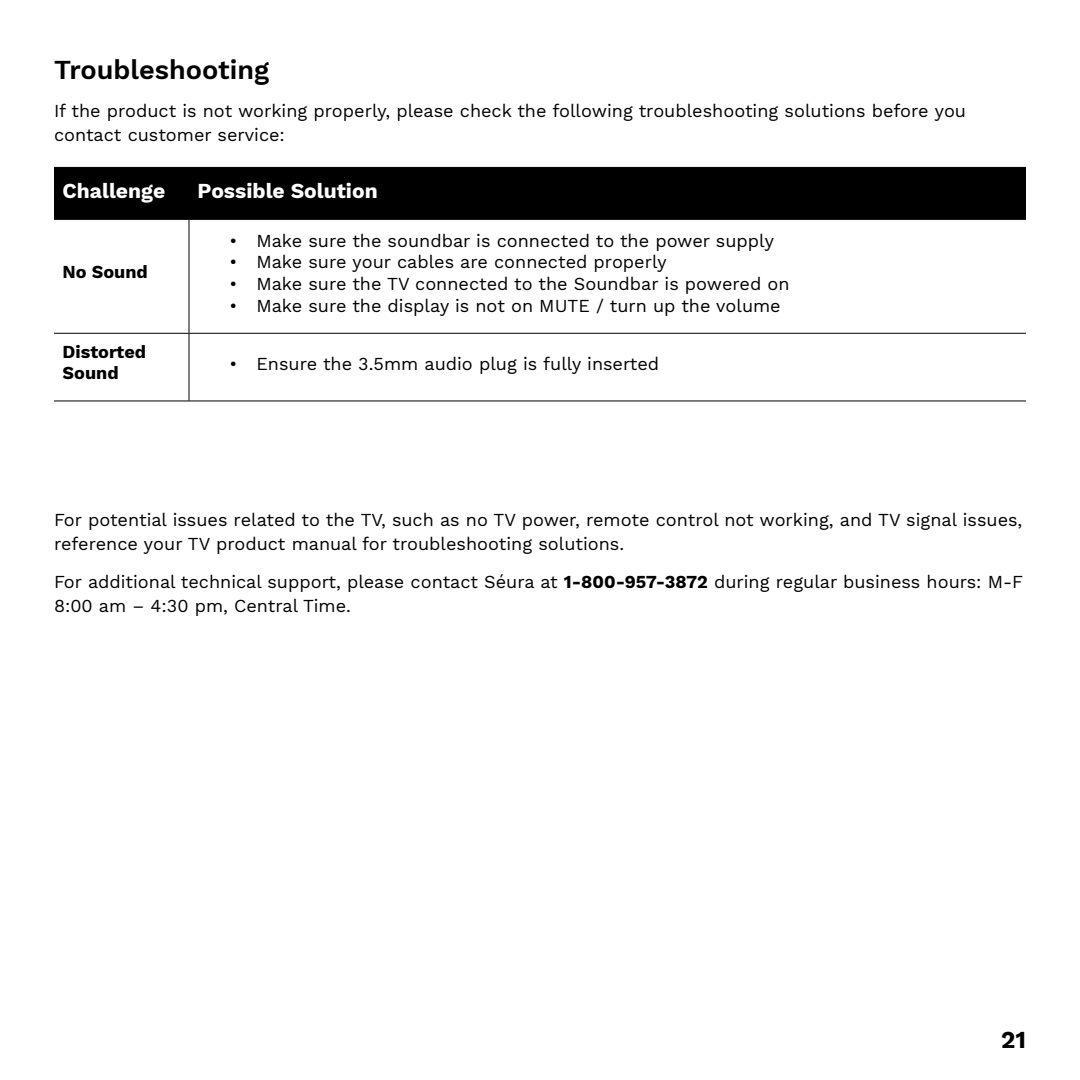
<style>
.page{position:relative;width:1080px;height:1080px;background:#fff}
.page>*{position:absolute;margin:0;border:0;box-sizing:border-box;transform-origin:0 0}
.t1{font:600 27px "Work Sans";color:#000}
.t2{font:700 24px "Work Sans";color:#000}
.t3{font:700 21px "Work Sans";color:#fff}
.t4{font:18px/24px "Work Sans";color:#000}
.t5{font:700 18px/21.6px "Work Sans";color:#000}
.s1{font-weight:700}
</style>
<div class="page">
<div style="left:54px;top:168px;width:972px;height:51px;background:#000"></div>
<hr style="left:54px;top:167px;width:135px;height:1px;background:#000">
<hr style="left:189px;top:167px;width:837px;height:1px;background:#000">
<hr style="left:188px;top:168px;width:2px;height:51px;background:#000">
<hr style="left:54px;top:219px;width:135px;height:1px;background:#000">
<hr style="left:189px;top:219px;width:837px;height:1px;background:#000">
<hr style="left:188px;top:220px;width:2px;height:113px;background:#000">
<hr style="left:54px;top:333px;width:135px;height:1px;background:#000">
<hr style="left:189px;top:333px;width:837px;height:1px;background:#000">
<hr style="left:188px;top:334px;width:2px;height:67px;background:#000">
<hr style="left:54px;top:400px;width:135px;height:1px;background:#000">
<hr style="left:189px;top:400px;width:837px;height:1px;background:#000">
<h1 class="t1" style="left:54px;top:54px;width:217px">Troubleshooting</h1>
<p class="t4" style="left:54px;top:99px;width:914px">If the product is not working properly, please check the following troubleshooting solutions before you contact customer service:</p>
<p class="t3" style="left:63px;top:178px;width:104px">Challenge</p>
<p class="t3" style="left:198px;top:178px;width:182px">Possible Solution</p>
<p class="t5" style="left:63px;top:262px;width:87px">No Sound</p>
<p class="t5" style="left:63px;top:342px;width:85px">Distorted<br>Sound</p>
<p class="t4" style="left:230px;top:230px;width:546px">• Make sure the soundbar is connected to the power supply</p>
<p class="t4" style="left:230px;top:251px;width:439px">• Make sure your cables are connected properly</p>
<p class="t4" style="left:230px;top:273px;width:562px">• Make sure the TV connected to the Soundbar is powered on</p>
<p class="t4" style="left:230px;top:294px;width:553px">• Make sure the display is not on MUTE / turn up the volume</p>
<p class="t4" style="left:230px;top:353px;width:431px">• Ensure the 3.5mm audio plug is fully inserted</p>
<p class="t4" style="left:54px;top:509px;width:970px">For potential issues related to the TV, such as no TV power, remote control not working, and TV signal issues, reference your TV product manual for troubleshooting solutions.</p>
<p class="t4" style="left:54px;top:571px;width:971px">For additional technical support, please contact Séura at <span class="s1">1-800-957-3872</span> during regular business hours: M-F<br>8:00 am – 4:30 pm, Central Time.</p>
<h2 class="t2" style="left:1001px;top:1026px;width:26px">21</h2>
</div>
